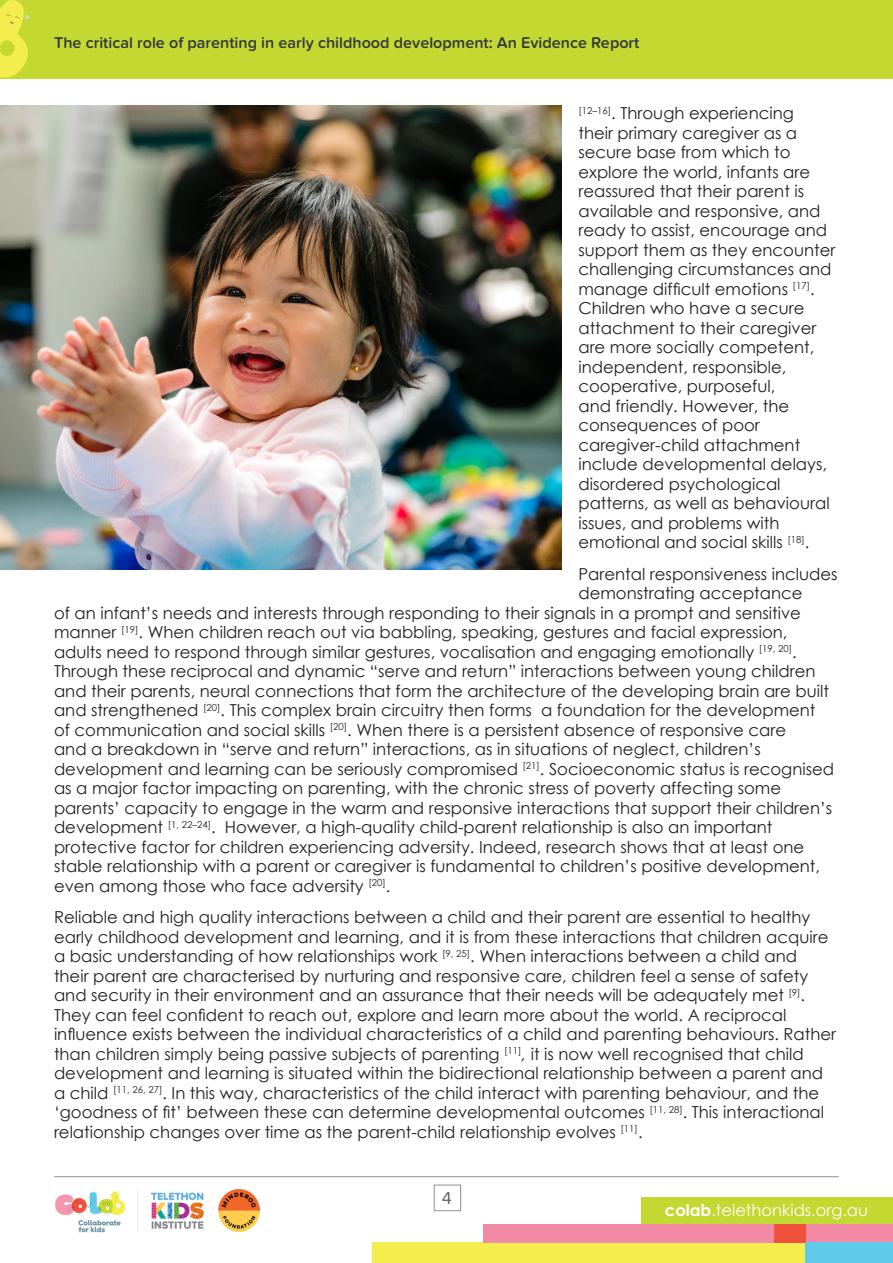
<style>
.page{position:relative;width:893px;height:1263px;background:#fff}
.page>*{position:absolute;margin:0;border:0;box-sizing:border-box;transform-origin:0 0}
.t1{font:18px "Proxima Nova Soft";color:#5f6369}
.t2{font:16.5px/19.5px "Century Gothic";color:#231f20}
.t3{font:16.35px "Century Gothic";color:#fff}
.t4{font:600 16.2px "Proxima Nova Soft";color:#323640}
.s1{font-style:italic}
.s2{font-weight:700}
</style>
<div class="page">
<div style="left:0;top:0;width:893px;height:78px;background:#c4d832"></div>
<div style="left:372px;top:1243px;width:521px;height:20px;background:#f3ed4e"></div>
<div style="left:483px;top:1224px;width:410px;height:19px;background:#f38aa5"></div>
<div style="left:806px;top:1243px;width:87px;height:20px;background:#5dcbe9"></div>
<div style="left:774px;top:1224px;width:32px;height:19px;background:#f0523e"></div>
<svg style="left:0;top:0;width:31px;height:79px"></svg>
<hr style="left:55px;top:1176px;width:783px;height:1px;background:#a8abac">
<div style="left:434px;top:1184px;width:27px;height:27px;border:1px solid #fff"></div>
<div style="left:642px;top:1197px;width:251px;height:27px;background:#c4d832"></div>
<img style="left:55px;top:1189px;width:205px;height:43px">
<img style="left:0;top:106px;width:561px;height:463px">
<p class="t4" style="left:54px;top:33px;width:587px">The critical role of parenting in early childhood development: An Evidence Report</p>
<p class="t2" style="left:578px;top:103px;width:259px"><sup>[12–16]</sup>. Through experiencing<br>their primary caregiver as a secure base from which to explore the world, infants are reassured that their parent is available and responsive, and ready to assist, encourage and support them as they encounter challenging circumstances and manage difficult emotions <sup>[17]</sup>.<br>Children who have a secure attachment to their caregiver are more socially competent, independent, responsible, cooperative, purposeful,<br>and friendly. However, the consequences of poor caregiver-child attachment include developmental delays, disordered psychological patterns, as well as behavioural issues, and problems with emotional and social skills <sup>[18]</sup>.</p>
<p class="t2" style="left:578px;top:564px;width:261px">Parental responsiveness includes</p>
<p class="t2" style="left:578px;top:583px;width:226px">demonstrating acceptance</p>
<p class="t2" style="left:54px;top:603px;width:748px">of an infant’s needs and interests through responding to their signals in a prompt and sensitive</p>
<p class="t2" style="left:54px;top:622px;width:735px">manner <sup>[19]</sup>. When children reach out via babbling, speaking, gestures and facial expression,</p>
<p class="t2" style="left:54px;top:642px;width:744px">adults need to respond through similar gestures, vocalisation and engaging emotionally <sup>[19,</sup> <sup>20]</sup>.</p>
<p class="t2" style="left:54px;top:661px;width:763px">Through these reciprocal and dynamic “serve and return” interactions between young children</p>
<p class="t2" style="left:54px;top:681px;width:776px">and their parents, neural connections that form the architecture of the developing brain are built</p>
<p class="t2" style="left:54px;top:700px;width:763px">and strengthened <sup>[20]</sup>. This complex brain circuitry then forms a foundation for the development</p>
<p class="t2" style="left:54px;top:720px;width:734px">of communication and social skills <sup>[20]</sup>. When there is a persistent absence of responsive care</p>
<p class="t2" style="left:54px;top:739px;width:708px">and a breakdown in “serve and return” interactions, as in situations of neglect, children’s</p>
<p class="t2" style="left:54px;top:759px;width:782px">development and learning can be seriously compromised <sup>[21]</sup>. Socioeconomic status is recognised</p>
<p class="t2" style="left:54px;top:778px;width:729px">as a major factor impacting on parenting, with the chronic stress of poverty affecting some</p>
<p class="t2" style="left:54px;top:798px;width:780px">parents’ capacity to engage in the warm and responsive interactions that support their children’s</p>
<p class="t2" style="left:54px;top:817px;width:720px">development <sup>[1,</sup> <sup>22–24]</sup>. However, a high-quality child-parent relationship is also an important</p>
<p class="t2" style="left:54px;top:837px;width:752px">protective factor for children experiencing adversity. Indeed, research shows that at least one</p>
<p class="t2" style="left:54px;top:856px;width:768px">stable relationship with a parent or caregiver is fundamental to children’s positive development,</p>
<p class="t2" style="left:54px;top:876px;width:338px">even among those who face adversity <sup>[20]</sup>.</p>
<p class="t2" style="left:54px;top:907px;width:784px">Reliable and high quality interactions between a child and their parent are essential to healthy early childhood development and learning, and it is from these interactions that children acquire a basic understanding of how relationships work <sup>[9,</sup> <sup>25]</sup>. When interactions between a child and<br>their parent are characterised by nurturing and responsive care, children feel a sense of safety and security in their environment and an assurance that their needs will be adequately met <sup>[9]</sup>.<br>They can feel confident to reach out, explore and learn more about the world. A reciprocal influence exists between the individual characteristics of a child and parenting behaviours. Rather than children simply being passive subjects of parenting <sup>[11]</sup><span class="s1">,</span> it is now well recognised that child development and learning is situated within the bidirectional relationship between a parent and a child <sup>[11,</sup> <sup>26,</sup> <sup>27]</sup>. In this way, characteristics of the child interact with parenting behaviour, and the ‘goodness of fit’ between these can determine developmental outcomes <sup>[11,</sup> <sup>28]</sup>. This interactional relationship changes over time as the parent-child relationship evolves <sup>[11]</sup>.</p>
<p class="t1" style="left:442px;top:1187px;width:12px">4</p>
<p class="t3" style="left:665px;top:1199px;width:205px"><span class="s2">colab</span>.telethonkids.org.au</p>
</div>
